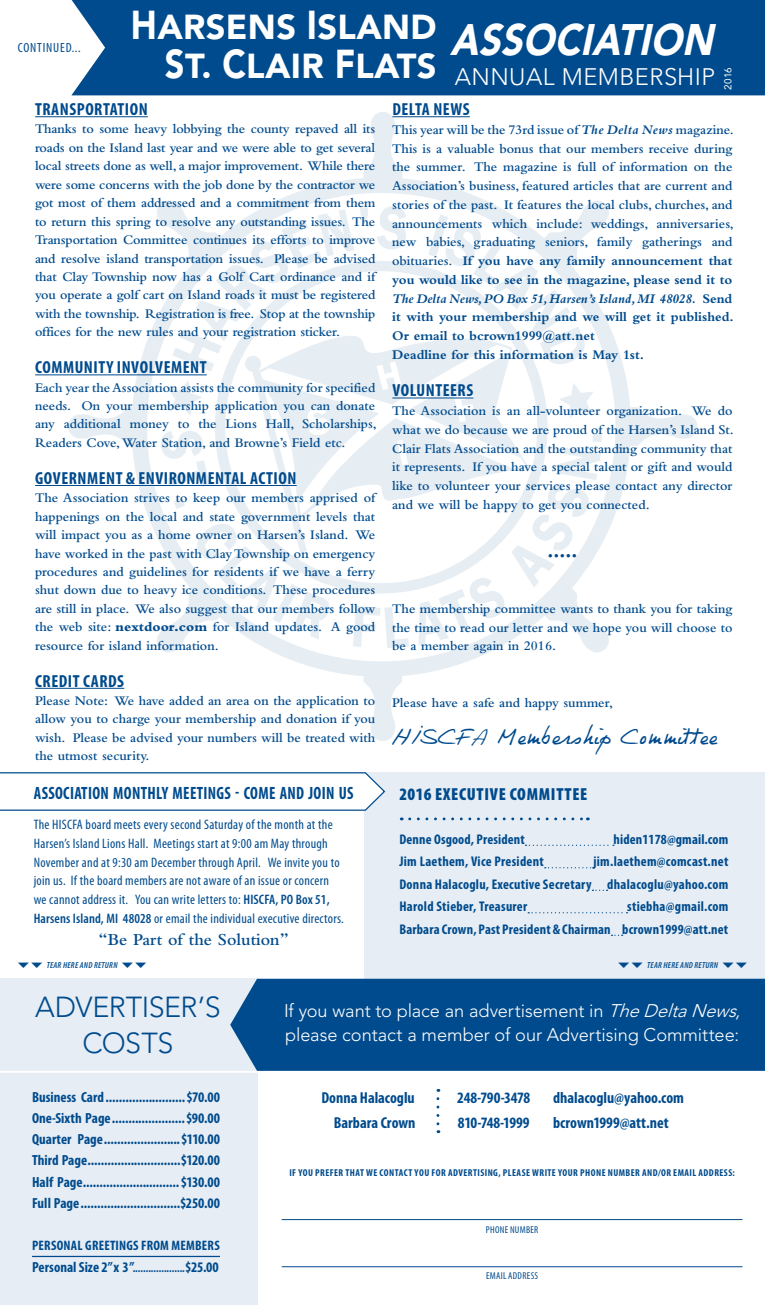
<style>
.page{position:relative;width:765px;height:1305px;background:#fff}
.page>*{position:absolute;margin:0;border:0;box-sizing:border-box;transform-origin:0 0}
.t1{font:italic 900 43.75px "Avenir";letter-spacing:.01em;color:#fff;scale:.86 1}
.t2{font:900 34.38px/39.2px "Avenir";letter-spacing:.01em;color:#fff;text-align:right}
.t3{font:300 28.75px/36.2px "Avenir";letter-spacing:-.015em;color:#004b8d;text-align:center}
.t4{font:300 23.75px "Avenir";letter-spacing:.02em;color:#fff}
.t5{font:300 18.25px/23.8px "Avenir";letter-spacing:-.005em;color:#fff}
.t6{font:700 condensed 17.88px "Myriad Pro";letter-spacing:.02em;color:#004b8d;scale:.91 1}
.t7{font:700 condensed 17.5px "Myriad Pro";letter-spacing:.03em;color:#004b8d}
.t8{font:17.5px "Philing";letter-spacing:.02em;color:#004b8d}
.t9{font:900 condensed 17.5px "Myriad Pro";letter-spacing:.04em;color:#004b8d}
.t10{font:600 17.5px "Bembo";color:#004b8d}
.t11{font:700 condensed 15.88px "Myriad Pro";color:#004b8d}
.t12{font:700 condensed 15.88px "Myriad Pro";letter-spacing:-.02em;color:#004b8d}
.t13{font:600 15px "Bembo";color:#004b8d}
.t14{font:700 condensed 14.75px/21.2px "Myriad Pro";letter-spacing:-.005em;color:#004b8d;text-align:justify}
.t15{font:700 condensed 14px/22.5px "Myriad Pro";letter-spacing:.02em;color:#004b8d;text-align:justify}
.t16{font:600 13.75px/18.5px "Bembo";color:#004b8d;text-align:justify}
.t17{font:condensed 13.75px/18.8px "Myriad Pro";letter-spacing:.02em;color:#004b8d}
.t18{font:700 condensed 13.75px "Myriad Pro";letter-spacing:.015em;color:#004b8d}
.t19{font:condensed 13.38px "Myriad Pro";letter-spacing:.06em;color:#004b8d}
.t20{font:700 condensed 10px "Myriad Pro";letter-spacing:.045em;color:#004b8d}
.t21{font:condensed 10px "Myriad Pro";letter-spacing:.03em;color:#004b8d}
.t22{font:10px "Avenir";color:#fff}
.t23{font:italic 600 condensed 8.75px "Myriad Pro";letter-spacing:.03em;color:#004b8d}
.s1{font-size:40px}
.s2{font-weight:800}
.s3{font-weight:600}
.s4{font-weight:700;font-style:italic}
.s5{font-weight:700}
.s6{font-style:italic}
.s7{font-style:italic;font-size:11.25px}
</style>
<div class="page">
<div style="left:0;top:979px;width:257px;height:326px;background:#e6edf4"></div>
<svg style="left:68px;top:112px;width:630px;height:629px"></svg>
<svg style="left:245px;top:332px;width:284px;height:221px"></svg>
<svg style="left:260px;top:344px;width:266px;height:171px;fill:#e6edf3"></svg>
<div style="left:364px;top:772px;width:401px;height:207px;background:#e6edf4"></div>
<div style="left:71px;top:0;width:694px;height:95px;background:#004b8d"></div>
<svg style="left:0;top:772px;width:386px;height:39px"></svg>
<hr style="left:282px;top:1266px;width:460px;height:1px;background:#004b8d">
<hr style="left:282px;top:1219px;width:460px;height:1px;background:#004b8d">
<svg style="left:437px;top:1099px;width:2px;height:34px"></svg>
<hr style="left:32px;top:1256px;width:188px;height:1px;background:#004b8d">
<svg style="left:410px;top:817px;width:178px;height:3px"></svg>
<hr style="left:0;top:1071px;width:261px;height:2px;background:#fff">
<div style="left:230px;top:979px;width:535px;height:92px;background:#004b8d"></div>
<hr style="left:35px;top:116px;width:113px;height:1px;background:#004b8d">
<hr style="left:35px;top:374px;width:172px;height:1px;background:#004b8d">
<hr style="left:35px;top:485px;width:262px;height:1px;background:#004b8d">
<hr style="left:35px;top:688px;width:89px;height:1px;background:#004b8d">
<hr style="left:392px;top:116px;width:78px;height:1px;background:#004b8d">
<hr style="left:392px;top:398px;width:81px;height:1px;background:#004b8d">
<svg style="left:526px;top:845px;width:88px;height:1px"></svg>
<svg style="left:545px;top:867px;width:49px;height:1px"></svg>
<svg style="left:528px;top:912px;width:100px;height:1px"></svg>
<p class="t19" style="left:18px;top:40px;width:64px">Continued...</p>
<h2 class="t2" style="left:131px;top:7px;width:307px"><span class="s1">H</span>ARSENS <span class="s1">I</span>SLAND<br><span class="s1">S</span>T. <span class="s1">C</span>LAIR <span class="s1">F</span>LATS</h2>
<h1 class="t1" style="left:450px;top:13px;width:306px">ASSOCIATION</h1>
<h3 class="t4" style="left:455px;top:62px;width:262px">Annual Mem bership</h3>
<p class="t22" style="left:722px;top:90px;width:24px;rotate:-90deg">2016</p>
<p class="t7" style="left:35px;top:98px;width:114px">Transportation</p>
<p class="t16" style="left:35px;top:120px;width:342px">Thanks to some heavy lobbying the county repaved all its roads on the Island last year and we were able to get several local streets done as well, a major improvement. While there were some concerns with the job done by the contractor we got most of them addressed and a commitment from them to return this spring to resolve any outstanding issues. The Transportation Committee continues its efforts to improve and resolve island transportation issues. Please be advised that Clay Township now has a Golf Cart ordinance and if you operate a golf cart on Island roads it must be registered with the township. Registration is free. Stop at the township offices for the new rules and your registration sticker.</p>
<p class="t7" style="left:35px;top:356px;width:173px">Community Involvement</p>
<p class="t16" style="left:35px;top:378px;width:343px">Each year the Association assists the community for specified needs. On your membership application you can donate any additional money to the Lions Hall, Scholarships, Readers Cove, Water Station, and Browne’s Field etc.</p>
<p class="t7" style="left:35px;top:467px;width:263px">Government &amp; Environmental Action</p>
<p class="t16" style="left:35px;top:489px;width:342px">The Association strives to keep our members apprised of happenings on the local and state government levels that will impact you as a home owner on Harsen’s Island. We have worked in the past with Clay Township on emergency procedures and guidelines for residents if we have a ferry shut down due to heavy ice conditions. These procedures are still in place. We also suggest that our members follow the web site: <span class="s2">nextdoor.com</span> for Island updates. A good resource for island information.</p>
<p class="t7" style="left:35px;top:670px;width:90px">Credit Cards</p>
<p class="t16" style="left:35px;top:691px;width:342px">Please Note: We have added an area on the application to allow you to charge your membership and donation if you wish. Please be advised your numbers will be treated with the utmost security.</p>
<h3 class="t6" style="left:34px;top:782px;width:353px">Association Monthly Meetings - Come and Join Us</h3>
<p class="t17" style="left:34px;top:815px;width:312px">The HISCFA board meets every second Saturday of the month at the Harsen’s Island Lions Hall. Meetings start at 9:00 am May through November and at 9:30 am December through April. We invite you to join us. If the board members are not aware of an issue or concern we cannot address it. You can write letters to: <span class="s3">HISCFA, PO Box 51, Harsens Island, MI 48028</span> or email the individual executive directors.</p>
<p class="t10" style="left:99px;top:930px;width:192px">“Be Part of the Solution”</p>
<p class="t7" style="left:392px;top:98px;width:79px">Delta News</p>
<p class="t16" style="left:392px;top:120px;width:343px;text-align:left">This year will be the 73rd issue of <span class="s4">The Delta News</span> magazine.<br>This is a valuable bonus that our members receive during the summer. The magazine is full of information on the Association’s business, featured articles that are current and stories of the past. It features the local clubs, churches, and announcements which include: weddings, anniversaries, new babies, graduating seniors, family gatherings and obituaries. <span class="s5">If you have any family announcement that you would like to see in the magazine, please send it to </span><span class="s4">The Delta News, PO Box 51, Harsen’s Island, MI 48028.</span> <span class="s5">Send it with your membership and we will get it published.<br>Or email to bcrown1999@att.net<br>Deadline for this information is May 1st.</span></p>
<p class="t7" style="left:392px;top:379px;width:82px">Volunteers</p>
<p class="t16" style="left:392px;top:401px;width:343px">The Association is an all-volunteer organization. We do what we do because we are proud of the Harsen’s Island St.<br>Clair Flats Association and the outstanding community that it represents. If you have a special talent or gift and would like to volunteer your services please contact any director and we will be happy to get you connected.</p>
<p class="t13" style="left:548px;top:547px;width:31px">•••••</p>
<p class="t16" style="left:392px;top:599px;width:342px">The membership committee wants to thank you for taking the time to read our letter and we hope you will choose to be a member again in 2016.</p>
<p class="t16" style="left:392px;top:693px;width:222px">Please have a safe and happy summer,</p>
<p class="t8" style="left:392px;top:728px;width:326px">HISCFA Membership Committee</p>
<p class="t9" style="left:399px;top:783px;width:129px">2016 EXECUTIVE COMMI</p>
<p class="t9" style="left:556px;top:783px;width:24px">TTEE</p>
<p class="t15" style="left:399px;top:828px;width:127px">Denne Osgood, President</p>
<p class="t15" style="left:614px;top:828px;width:116px">hiden1178@gmail.com</p>
<p class="t15" style="left:399px;top:850px;width:146px">Jim Laethem, Vice President</p>
<p class="t15" style="left:399px;top:850px;width:330px;text-indent:194px">jim.laethem@comcast.net Donna Halacoglu, Executive Secretary dhalacoglu@yahoo.com Harold Stieber, Treasurer</p>
<p class="t15" style="left:399px;top:895px;width:330px;text-align:right">stiebha@gmail.com<br>Barbara Crown, Past President &amp; Chairman bcrown1999@att.net</p>
<p class="t23" style="left:47px;top:959px;width:72px">TEAR HERE AND RETURN</p>
<p class="t23" style="left:647px;top:959px;width:72px">TEAR HERE AND RETURN</p>
<h3 class="t3" style="left:35px;top:989px;width:187px">Advertiser’s<br>Costs</h3>
<h3 class="t5" style="left:284px;top:999px;width:458px">If you want to place an advertisement in <span class="s6">The Delta News, </span>please contact a member of our Advertising Committee:</h3>
<p class="t14" style="left:32px;top:1086px;width:189px">Business Card........................$70.00<br>One-Sixth Page......................$90.00<br>Quarter Page.......................$110.00<br>Third Page............................$120.00<br>Half Page.............................$130.00<br>Full Page..............................$250.00</p>
<p class="t18" style="left:32px;top:1237px;width:189px">Personal Greetings from Members</p>
<p class="t14" style="left:32px;top:1256px;width:188px">Personal Size 2”x 3”<span class="s7">....................</span>$25.00</p>
<p class="t11" style="left:321px;top:1087px;width:95px">Donna Halacoglu</p>
<p class="t11" style="left:457px;top:1087px;width:75px">248-790-3478</p>
<p class="t11" style="left:553px;top:1087px;width:132px">dhalacoglu@yahoo.com</p>
<p class="t11" style="left:334px;top:1113px;width:83px">Barbara Crown</p>
<p class="t12" style="left:458px;top:1113px;width:73px">810-748-1999</p>
<p class="t11" style="left:553px;top:1113px;width:117px">bcrown1999@att.net</p>
<p class="t20" style="left:289px;top:1166px;width:447px">If you prefer that we contact you for advertising, please write your phone number and/or emai l address:</p>
<p class="t21" style="left:486px;top:1223px;width:54px">Phone number</p>
<p class="t21" style="left:486px;top:1269px;width:54px">email address</p>
</div>
